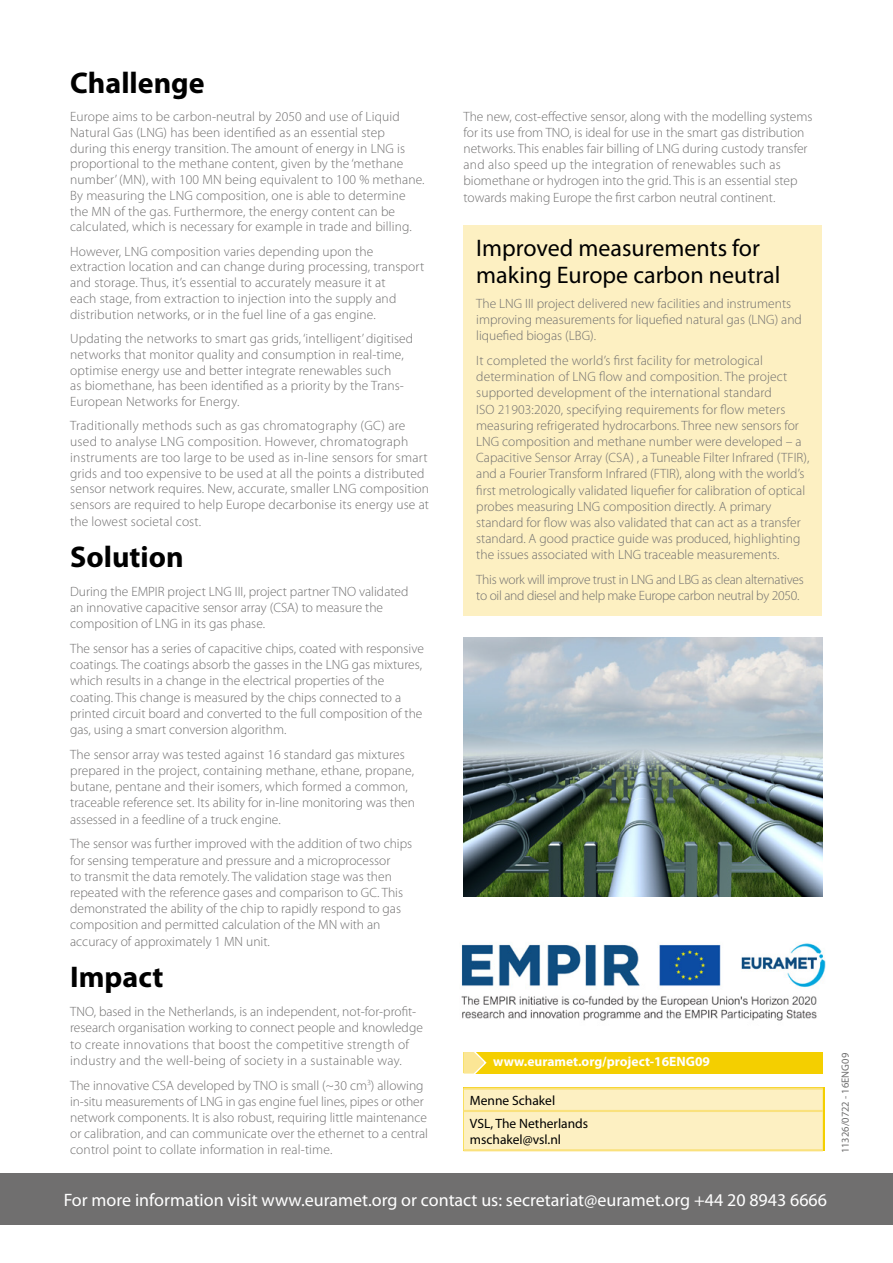
<style>
.page{position:relative;width:893px;height:1263px;background:#fff}
.page>*{position:absolute;margin:0;border:0;box-sizing:border-box;transform-origin:0 0}
.t1{font:700 30px "Myriad Pro";color:#000}
.t2{font:24px/27px "Myriad Pro";color:#000}
.t3{font:18px "Myriad Pro";color:#fff}
.t4{font:300 13.5px/16.2px "Myriad Pro";color:#706f6f}
.t5{font:300 13.5px/16.2px "Myriad Pro";letter-spacing:-.02em;color:#706f6f}
.t6{font:13.5px/22.6px "Myriad Pro";color:#000}
.t7{font:700 13.5px "Myriad Pro";color:#fff}
.t8{font:10.5px "Myriad Pro";color:#706f6f}
</style>
<div class="page">
<div style="left:0;top:1174px;width:893px;height:51px;background:#706f6f"></div>
<div style="left:463px;top:1090px;width:360px;height:59px;background:#fdf0c2"></div>
<hr style="left:463px;top:1087px;width:360px;height:3px;background:#fae17c">
<hr style="left:463px;top:1110px;width:360px;height:2px;background:#fae17c">
<hr style="left:463px;top:1149px;width:360px;height:2px;background:#fae17c">
<div style="left:463px;top:1052px;width:360px;height:21px;background:#f4cf00"></div>
<svg style="left:463px;top:1052px;width:25px;height:22px"></svg>
<div style="left:463px;top:225px;width:359px;height:390px;background:#fdf0c2"></div>
<img style="left:461px;top:943px;width:365px;height:78px">
<img style="left:464px;top:638px;width:358px;height:258px">
<h1 class="t1" style="left:70px;top:63px;width:136px">Challenge</h1>
<p class="t4" style="left:70px;top:109px;width:356px;line-height:15.8px">Europe aims to be carbon-neutral by 2050 and use of Liquid Natural Gas (LNG) has been identified as an essential step during this energy transition. The amount of energy in LNG is proportional to the methane content, given by the ‘methane number’ (MN), with 100 MN being equivalent to 100 % methane.<br>By measuring the LNG composition, one is able to determine the MN of the gas. Furthermore, the energy content can be calculated, which is necessary for example in trade and billing.</p>
<p class="t4" style="left:70px;top:244px;width:356px;line-height:15.8px">However, LNG composition varies depending upon the extraction location and can change during processing, transport and storage. Thus, it’s essential to accurately measure it at<br>each stage, from extraction to injection into the supply and distribution networks, or in the fuel line of a gas engine.</p>
<p class="t4" style="left:70px;top:331px;width:345px;line-height:15.8px">Updating the networks to smart gas grids, ‘intelligent’ digitised networks that monitor quality and consumption in real-time, optimise energy use and better integrate renewables such<br>as biomethane, has been identified as a priority by the Trans-European Networks for Energy.</p>
<p class="t4" style="left:70px;top:418px;width:361px">Traditionally methods such as gas chromatography (GC) are used to analyse LNG composition. However, chromatograph instruments are too large to be used as in-line sensors for smart grids and too expensive to be used at all the points a distributed sensor network requires. New, accurate, smaller LNG composition sensors are required to help Europe decarbonise its energy use at the lowest societal cost.</p>
<h1 class="t1" style="left:70px;top:537px;width:115px">Solution</h1>
<p class="t4" style="left:70px;top:584px;width:340px">During the EMPIR project LNG III, project partner TNO validated an innovative capacitive sensor array (CSA) to measure the composition of LNG in its gas phase.</p>
<p class="t4" style="left:70px;top:641px;width:355px">The sensor has a series of capacitive chips, coated with responsive coatings. The coatings absorb the gasses in the LNG gas mixtures, which results in a change in the electrical properties of the coating. This change is measured by the chips connected to a printed circuit board and converted to the full composition of the gas, using a smart conversion algorithm.</p>
<p class="t4" style="left:70px;top:746px;width:346px">The sensor array was tested against 16 standard gas mixtures prepared in the project, containing methane, ethane, propane, butane, pentane and their isomers, which formed a common, traceable reference set. Its ability for in-line monitoring was then assessed in a feedline of a truck engine.</p>
<p class="t4" style="left:70px;top:836px;width:344px">The sensor was further improved with the addition of two chips for sensing temperature and pressure and a microprocessor<br>to transmit the data remotely. The validation stage was then repeated with the reference gases and comparison to GC. This demonstrated the ability of the chip to rapidly respond to gas composition and permitted calculation of the MN with an accuracy of approximately 1 MN unit.</p>
<h1 class="t1" style="left:70px;top:958px;width:95px">Impact</h1>
<p class="t4" style="left:70px;top:1004px;width:354px">TNO, based in the Netherlands, is an independent, not-for-profit&shy;research organisation working to connect people and knowledge to create innovations that boost the competitive strength of industry and the well-being of society in a sustainable way.</p>
<p class="t4" style="left:70px;top:1077px;width:359px">The innovative CSA developed by TNO is small (~30 cm<sup>3</sup>) allowing in-situ measurements of LNG in gas engine fuel lines, pipes or other network components. It is also robust, requiring little maintenance or calibration, and can communicate over the ethernet to a central control point to collate information in real-time.</p>
<p class="t4" style="left:463px;top:108px;width:351px">The new, cost-effective sensor, along with the modelling systems for its use from TNO, is ideal for use in the smart gas distribution networks. This enables fair billing of LNG during custody transfer and also speed up the integration of renewables such as biomethane or hydrogen into the grid. This is an essential step towards making Europe the first carbon neutral continent.</p>
<h2 class="t2" style="left:476px;top:234px;width:306px">Improved measurements for making Europe carbon neutral</h2>
<p class="t4" style="left:476px;top:295px;width:327px">The LNG III project delivered new facilities and instruments improving measurements for liquefied natural gas (LNG) and liquefied biogas (LBG).</p>
<p class="t4" style="left:476px;top:353px;width:335px">It completed the world’s first facility for metrological determination of LNG flow and composition. The project supported development of the international standard<br>ISO 21903:2020, specifying requirements for flow meters measuring refrigerated hydrocarbons. Three new sensors for LNG composition and methane number were developed – a Capacitive Sensor Array (CSA) , a Tuneable Filter Infrared (TFIR), and a Fourier Transform Infrared (FTIR), along with the world’s first metrologically validated liquefier for calibration of optical probes measuring LNG composition directly. A primary standard for flow was also validated that can act as a transfer standard. A good practice guide was produced, highlighting the issues associated with LNG traceable measurements.</p>
<p class="t5" style="left:476px;top:572px;width:329px">This work will improve trust in LNG and LBG as clean alternatives to oil and diesel and help make Europe carbon neutral by 2050.</p>
<p class="t7" style="left:493px;top:1053px;width:218px">www.euramet.org/project-16ENG09</p>
<p class="t6" style="left:470px;top:1089px;width:120px">Menne Schakel<br>VSL, The Netherlands</p>
<p class="t6" style="left:470px;top:1128px;width:93px">mschakel@vsl.nl</p>
<h3 class="t3" style="left:64px;top:1189px;width:765px">For more information visit www.euramet.org or contact us: secretariat@euramet.org +44 20 8943 6666</h3>
<p class="t8" style="left:839px;top:1153px;width:102px;rotate:-90deg">11326/0722 - 16ENG09</p>
</div>
